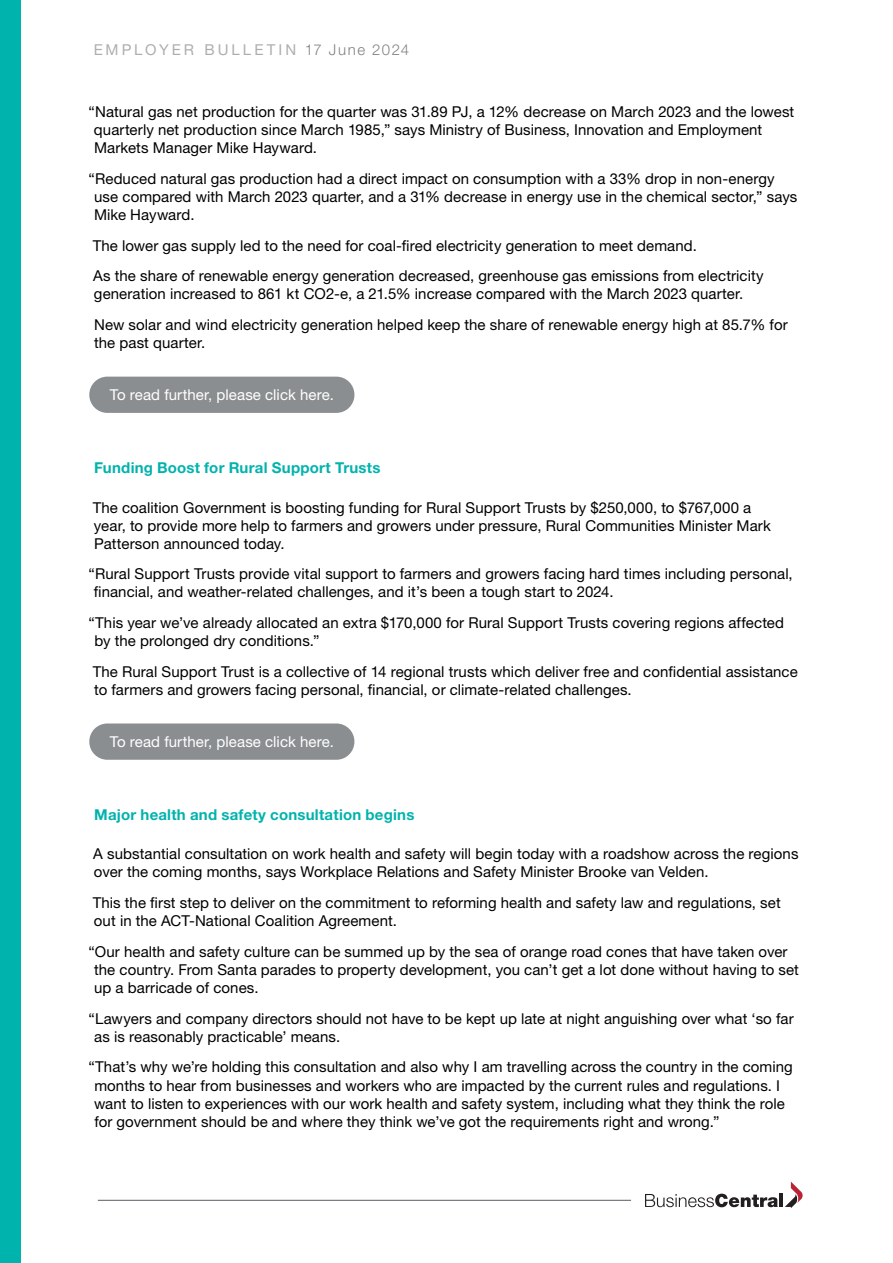
<style>
.page{position:relative;width:893px;height:1263px;background:#fff}
.page>*{position:absolute;margin:0;border:0;box-sizing:border-box;transform-origin:0 0}
.t1{font:15px/18px "Helvetica Neue LT Pro";letter-spacing:.005em;color:#000}
.t2{font:700 15px "Helvetica Neue LT Pro";letter-spacing:.015em;color:#00b3ad}
.t3{font:15px "Helvetica Neue LT Pro";letter-spacing:.005em;color:#fff}
.t4{font:15px "Helvetica Neue LT Pro";letter-spacing:.2em;color:#5c5b63}
.s1{font-weight:300;color:#000}
</style>
<div class="page">
<div style="left:0;top:0;width:21px;height:1263px;background:#00b3ad"></div>
<hr style="left:98px;top:1200px;width:533px;height:1px;background:#5c5b63">
<svg style="left:645px;top:1194px;width:133px;height:13px"></svg>
<hr style="left:779px;top:1194px;width:4px;height:13px;background:#231f20">
<svg style="left:785px;top:1181px;width:18px;height:27px"></svg>
<div style="left:89px;top:377px;width:265px;height:36px;background:#8b8e90;border-radius:18px"></div>
<div style="left:89px;top:723px;width:265px;height:37px;background:#8b8e90;border-radius:18px"></div>
<p class="t4" style="left:94px;top:41px;width:317px">EMPLOYER BULLETIN <span class="s1">17 June 2024</span></p>
<p class="t1" style="left:94px;top:102px;width:702px;text-indent:-5px">“Natural gas net production for the quarter was 31.89 PJ, a 12% decrease on March 2023 and the lowest quarterly net production since March 1985,” says Ministry of Business, Innovation and Employment<br>Markets Manager Mike Hayward.</p>
<p class="t1" style="left:94px;top:169px;width:705px;text-indent:-6px">“Reduced natural gas production had a direct impact on consumption with a 33% drop in non-energy use compared with March 2023 quarter, and a 31% decrease in energy use in the chemical sector,” says<br>Mike Hayward.</p>
<p class="t1" style="left:93px;top:230px;width:672px;line-height:30.8px">The lower gas supply led to the need for coal-fired electricity generation to meet demand.<br>As the share of renewable energy generation decreased, greenhouse gas emissions from electricity</p>
<p class="t1" style="left:94px;top:278px;width:695px;line-height:30.8px">generation increased to 861 kt CO2-e, a 21.5% increase compared with the March 2023 quarter.<br>New solar and wind electricity generation helped keep the share of renewable energy high at 85.7% for</p>
<p class="t1" style="left:94px;top:333px;width:113px">the past quarter.</p>
<p class="t3" style="left:110px;top:386px;width:226px">To read further, please click here.</p>
<p class="t2" style="left:94px;top:459px;width:288px">Funding Boost for Rural Support Trusts</p>
<p class="t1" style="left:93px;top:498px;width:680px">The coalition Government is boosting funding for Rural Support Trusts by $250,000, to $767,000 a year, to provide more help to farmers and growers under pressure, Rural Communities Minister Mark<br>Patterson announced today.</p>
<p class="t1" style="left:94px;top:565px;width:700px;text-indent:-5px">“Rural Support Trusts provide vital support to farmers and growers facing hard times including personal, financial, and weather-related challenges, and it’s been a tough start to 2024.</p>
<p class="t1" style="left:94px;top:614px;width:691px;text-indent:-6px">“This year we’ve already allocated an extra $170,000 for Rural Support Trusts covering regions affected by the prolonged dry conditions.”</p>
<p class="t1" style="left:93px;top:662px;width:707px">The Rural Support Trust is a collective of 14 regional trusts which deliver free and confidential assistance to farmers and growers facing personal, financial, or climate-related challenges.</p>
<p class="t3" style="left:110px;top:733px;width:226px">To read further, please click here.</p>
<p class="t2" style="left:94px;top:805px;width:322px">Major health and safety consultation begins</p>
<p class="t1" style="left:93px;top:845px;width:707px">A substantial consultation on work health and safety will begin today with a roadshow across the regions over the coming months, says Workplace Relations and Safety Minister Brooke van Velden.</p>
<p class="t1" style="left:93px;top:894px;width:690px">This the first step to deliver on the commitment to reforming health and safety law and regulations, set out in the ACT-National Coalition Agreement.</p>
<p class="t1" style="left:94px;top:942px;width:706px;text-indent:-6px">“Our health and safety culture can be summed up by the sea of orange road cones that have taken over the country. From Santa parades to property development, you can’t get a lot done without having to set up a barricade of cones.</p>
<p class="t1" style="left:94px;top:1009px;width:701px;text-indent:-6px">“Lawyers and company directors should not have to be kept up late at night anguishing over what ‘so far as is reasonably practicable’ means.</p>
<p class="t1" style="left:94px;top:1058px;width:700px;text-indent:-5px">“That’s why we’re holding this consultation and also why I am travelling across the country in the coming months to hear from businesses and workers who are impacted by the current rules and regulations. I want to listen to experiences with our work health and safety system, including what they think the role for government should be and where they think we’ve got the requirements right and wrong.”</p>
</div>
